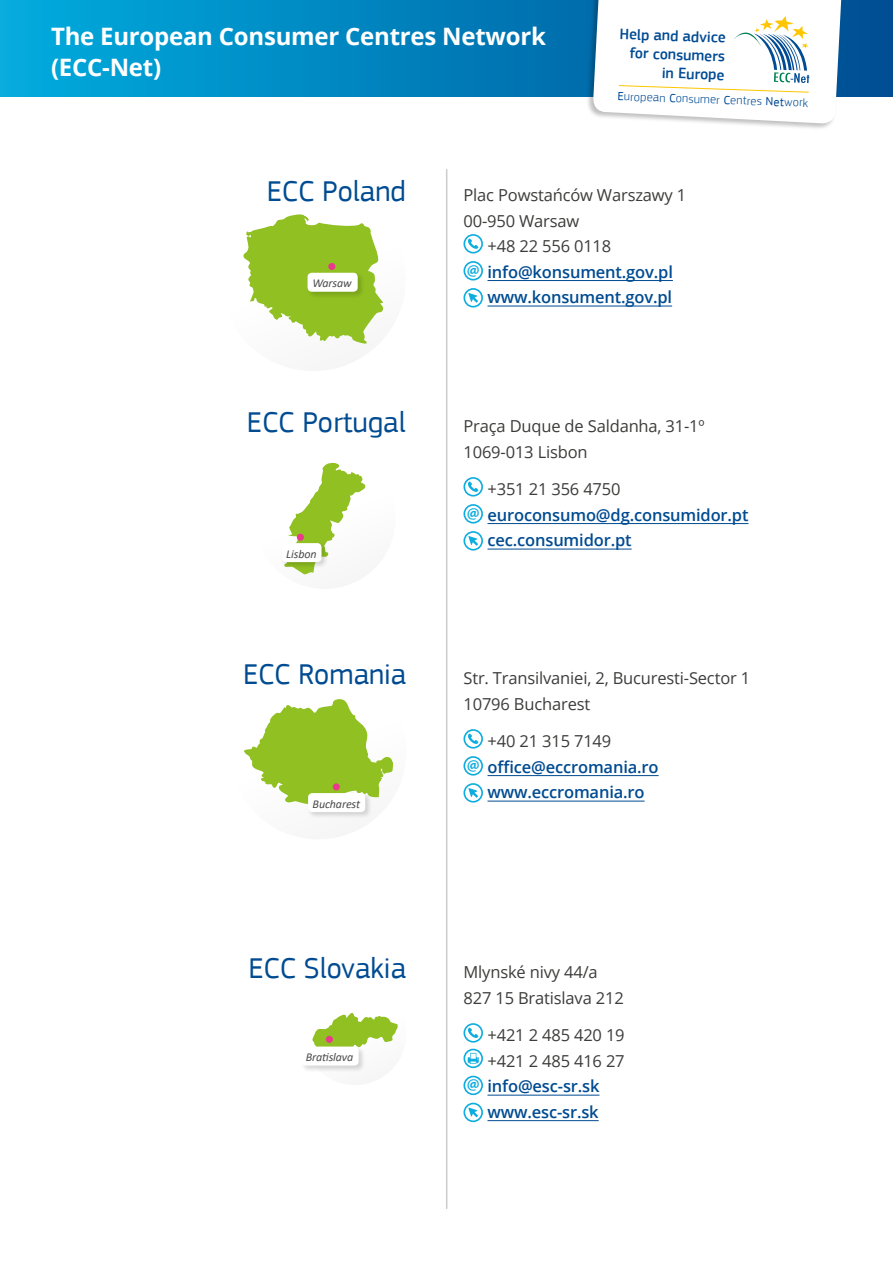
<style>
.page{position:relative;width:893px;height:1263px;background:#fff}
.page>*{position:absolute;margin:0;border:0;box-sizing:border-box;transform-origin:0 0}
.t1{font:30px "PF Square Sans Pro";color:#004b91}
.t2{font:700 24px/31px "Open Sans";letter-spacing:-.01em;color:#fff}
.t3{font:16.5px/25.5px "Open Sans";letter-spacing:-.01em;color:#3c3c3b}
.t4{font:600 16.5px "Open Sans";letter-spacing:-.01em;color:#004b91}
.t5{font:500 15.45px/18.6px "PF Square Sans Pro";color:#004b93;text-align:right}
.t6{font:300 12.3px "EC Square Sans Pro";color:#004b93}
.t7{font:italic 12px "Calibri";letter-spacing:-.01em;color:#4c4b4b}
.s1{font-weight:400}
</style>
<div class="page">
<hr style="left:446px;top:170px;width:1px;height:1038px;background:#cdcccc">
<svg style="left:0;top:0;width:893px;height:96px;background:#0087c1"></svg>
<div style="left:586px;top:0;width:256px;height:129px;background:#000;opacity:.25"></div>
<svg style="left:593px;top:0;width:250px;height:124px"></svg>
<svg style="left:243px;top:699px;width:150px;height:105px"></svg>
<div style="left:333px;top:783px;width:7px;height:7px;background:#e8398b;border-radius:50%"></div>
<div style="left:307px;top:793px;width:65px;height:25px;background:#000;opacity:.15"></div>
<div style="left:308px;top:793px;width:57px;height:19px;background:#fff;border-radius:4px"></div>
<svg style="left:243px;top:214px;width:141px;height:130px"></svg>
<div style="left:328px;top:263px;width:7px;height:7px;background:#e8398b;border-radius:50%"></div>
<div style="left:306px;top:272px;width:59px;height:26px;background:#000;opacity:.15"></div>
<div style="left:308px;top:273px;width:50px;height:19px;background:#fff;border-radius:4px"></div>
<svg style="left:288px;top:462px;width:78px;height:112px"></svg>
<div style="left:297px;top:534px;width:7px;height:7px;background:#e8398b;border-radius:50%"></div>
<div style="left:280px;top:543px;width:49px;height:26px;background:#000;opacity:.15"></div>
<div style="left:281px;top:543px;width:41px;height:19px;background:#fff;border-radius:4px"></div>
<hr style="left:487px;top:280px;width:186px;height:1px;background:#004b91">
<hr style="left:487px;top:306px;width:185px;height:1px;background:#004b91">
<hr style="left:487px;top:523px;width:261px;height:1px;background:#004b91">
<hr style="left:487px;top:549px;width:145px;height:1px;background:#004b91">
<hr style="left:487px;top:775px;width:172px;height:1px;background:#004b91">
<hr style="left:487px;top:801px;width:158px;height:1px;background:#004b91">
<hr style="left:487px;top:1095px;width:112px;height:1px;background:#004b91">
<hr style="left:487px;top:1120px;width:112px;height:1px;background:#004b91">
<div style="left:463px;top:234px;width:20px;height:20px;border:2px solid #0eaddf;border-radius:50%"></div>
<svg style="left:468px;top:239px;width:10px;height:10px"></svg>
<div style="left:463px;top:261px;width:20px;height:20px;border:2px solid #0eaddf;border-radius:50%"></div>
<div style="left:463px;top:288px;width:20px;height:20px;border:2px solid #0eaddf;border-radius:50%"></div>
<svg style="left:468px;top:293px;width:10px;height:10px"></svg>
<div style="left:463px;top:477px;width:20px;height:20px;border:2px solid #0eaddf;border-radius:50%"></div>
<svg style="left:468px;top:482px;width:10px;height:10px"></svg>
<div style="left:463px;top:504px;width:20px;height:20px;border:2px solid #0eaddf;border-radius:50%"></div>
<div style="left:463px;top:531px;width:20px;height:20px;border:2px solid #0eaddf;border-radius:50%"></div>
<svg style="left:468px;top:536px;width:10px;height:10px"></svg>
<div style="left:463px;top:729px;width:20px;height:20px;border:2px solid #0eaddf;border-radius:50%"></div>
<svg style="left:468px;top:734px;width:10px;height:10px"></svg>
<div style="left:463px;top:756px;width:20px;height:20px;border:2px solid #0eaddf;border-radius:50%"></div>
<div style="left:463px;top:783px;width:20px;height:20px;border:2px solid #0eaddf;border-radius:50%"></div>
<svg style="left:468px;top:788px;width:10px;height:10px"></svg>
<div style="left:463px;top:1023px;width:20px;height:20px;border:2px solid #0eaddf;border-radius:50%"></div>
<svg style="left:468px;top:1028px;width:10px;height:10px"></svg>
<div style="left:463px;top:1049px;width:20px;height:19px;border:2px solid #0eaddf;border-radius:50%"></div>
<svg style="left:468px;top:1053px;width:11px;height:11px"></svg>
<div style="left:463px;top:1076px;width:20px;height:19px;border:2px solid #0eaddf;border-radius:50%"></div>
<div style="left:463px;top:1103px;width:20px;height:19px;border:2px solid #0eaddf;border-radius:50%"></div>
<svg style="left:468px;top:1107px;width:10px;height:10px"></svg>
<svg style="left:312px;top:1013px;width:86px;height:33px"></svg>
<div style="left:326px;top:1036px;width:7px;height:7px;background:#e8398b;border-radius:50%"></div>
<div style="left:300px;top:1046px;width:65px;height:26px;background:#000;opacity:.15"></div>
<div style="left:301px;top:1046px;width:58px;height:19px;background:#fff;border-radius:4px"></div>
<h2 class="t2" style="left:51px;top:20px;width:496px">The European Consumer Centres Network (ECC-Net)</h2>
<p class="t5" style="left:620px;top:25px;width:108px;rotate:2deg">Help and advice for consumers in Europe</p>
<p class="t6" style="left:618px;top:89px;width:192px;rotate:2deg"><span class="s1">E</span>uropean <span class="s1">C</span>onsumer <span class="s1">C</span>entres <span class="s1">Net</span>work</p>
<h1 class="t1" style="left:267px;top:174px;width:141px">ECC Poland</h1>
<p class="t7" style="left:312px;top:275px;width:41px">Warsaw</p>
<h1 class="t1" style="left:247px;top:405px;width:160px">ECC Portugal</h1>
<p class="t7" style="left:286px;top:545px;width:32px">Lisbon</p>
<h1 class="t1" style="left:243px;top:657px;width:165px">ECC Romania</h1>
<p class="t7" style="left:313px;top:795px;width:49px">Bucharest</p>
<p class="t3" style="left:463px;top:182px;width:224px">Plac Powstańców Warszawy 1</p>
<p class="t3" style="left:463px;top:207px;width:117px">00-950 Warsaw</p>
<p class="t3" style="left:487px;top:233px;width:125px">+48 22 556 0118</p>
<p class="t4" style="left:467px;top:260px;width:208px"><sup>@</sup> info@konsument.gov.pl</p>
<p class="t4" style="left:487px;top:286px;width:186px">www.konsument.gov.pl</p>
<p class="t3" style="left:463px;top:413px;width:243px">Praça Duque de Saldanha, 31-1º<br>1069-013 Lisbon</p>
<p class="t3" style="left:487px;top:476px;width:135px">+351 21 356 4750</p>
<p class="t4" style="left:467px;top:503px;width:283px"><sup>@</sup> euroconsumo@dg.consumidor.pt</p>
<p class="t4" style="left:487px;top:529px;width:146px">cec.consumidor.pt</p>
<p class="t3" style="left:463px;top:665px;width:288px">Str. Transilvaniei, 2, Bucuresti-Sector 1<br>10796 Bucharest</p>
<p class="t3" style="left:487px;top:728px;width:125px">+40 21 315 7149</p>
<p class="t4" style="left:467px;top:755px;width:193px"><sup>@</sup> office@eccromania.ro</p>
<p class="t4" style="left:487px;top:781px;width:159px">www.eccromania.ro</p>
<h1 class="t1" style="left:248px;top:951px;width:159px">ECC Slovakia</h1>
<p class="t7" style="left:306px;top:1049px;width:49px">Bratislava</p>
<p class="t3" style="left:463px;top:959px;width:162px">Mlynské nivy 44/a<br>827 15 Bratislava 212</p>
<p class="t3" style="left:487px;top:1022px;width:139px">+421 2 485 420 19</p>
<p class="t3" style="left:487px;top:1047px;width:139px">+421 2 485 416 27</p>
<p class="t4" style="left:467px;top:1075px;width:134px"><sup>@</sup> info@esc-sr.sk</p>
<p class="t4" style="left:487px;top:1100px;width:113px">www.esc-sr.sk</p>
</div>
